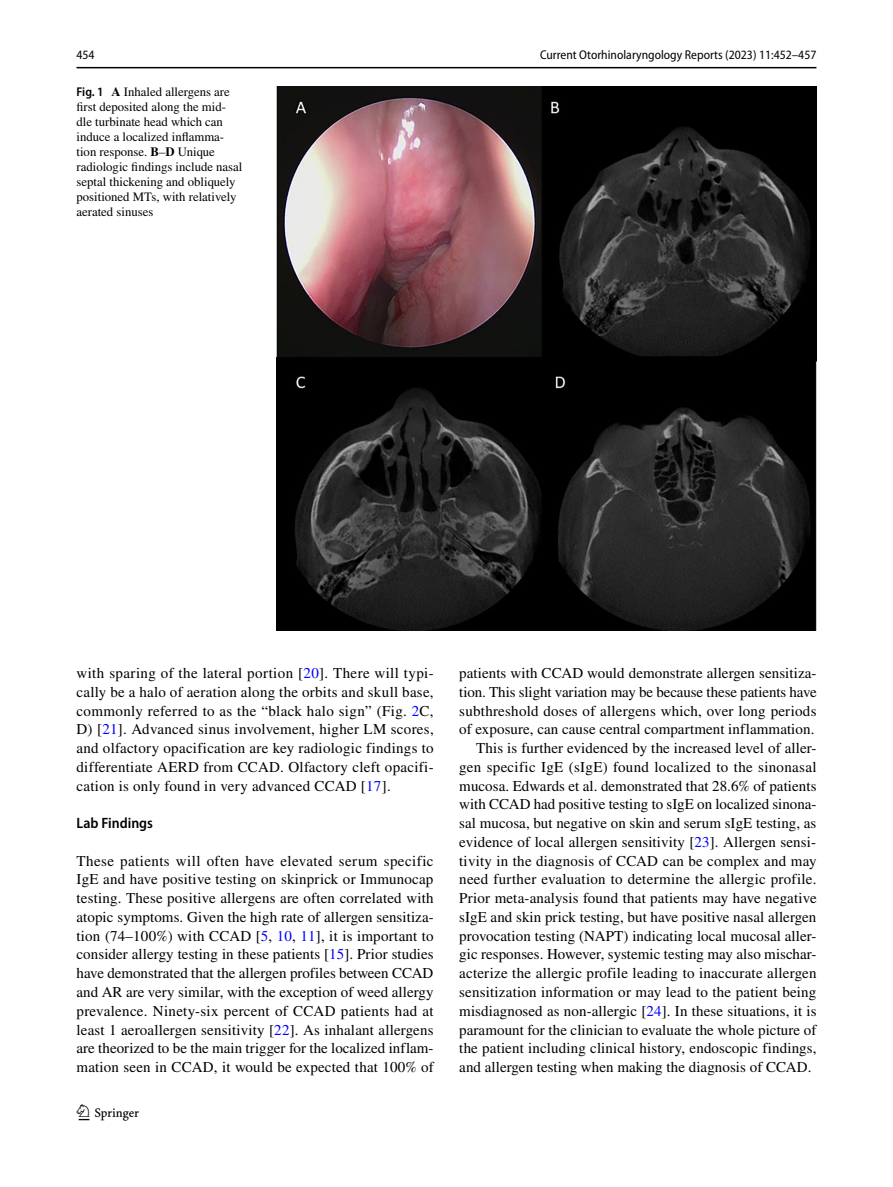
<style>
.page{position:relative;width:893px;height:1187px;background:#fff}
.page>*{position:absolute;margin:0;border:0;box-sizing:border-box;transform-origin:0 0}
.t1{font:22.5px "Springnew Regular 3";color:#000}
.t2{font:15px/18.8px "STIX";letter-spacing:.005em;color:#000;text-align:justify}
.t3{font:600 semi-condensed 15px "Myriad Pro";color:#000}
.t4{font:12.75px/15px "STIX";color:#000}
.t5{font:semi-condensed 12.75px "Myriad Pro";color:#000}
.s1{font-family:"Myriad Pro";font-weight:600;font-stretch:semi-condensed}
.s2{font-weight:700}
.s3{color:#00f}
</style>
<div class="page">
<hr style="left:77px;top:67px;width:739px;height:1px;background:#000">
<img style="left:276px;top:87px;width:540px;height:544px">
<p class="t5" style="left:77px;top:48px;width:20px">454</p>
<p class="t5" style="left:540px;top:48px;width:278px">Current Otorhinolaryngology Reports (2023) 11:452–457</p>
<p class="t4" style="left:77px;top:85px;width:167px"><span class="s1">Fig. 1</span> <span class="s2">A</span> Inhaled allergens are first deposited along the mid&shy;dle turbinate head which can induce a localized inflamma&shy;tion response. <span class="s2">B</span>–<span class="s2">D</span> Unique radiologic findings include nasal septal thickening and obliquely positioned MTs, with relatively aerated sinuses</p>
<p class="t2" style="left:77px;top:664px;width:359px">with sparing of the lateral portion [<span class="s3">20</span>]. There will typi&shy;cally be a halo of aeration along the orbits and skull base, commonly referred to as the “black halo sign” (Fig. <span class="s3">2</span>C, D) [<span class="s3">21</span>]. Advanced sinus involvement, higher LM scores, and olfactory opacification are key radiologic findings to differentiate AERD from CCAD. Olfactory cleft opacifi&shy;cation is only found in very advanced CCAD [<span class="s3">17</span>].</p>
<p class="t3" style="left:77px;top:814px;width:78px">Lab Findings</p>
<p class="t2" style="left:77px;top:852px;width:359px">These patients will often have elevated serum specific IgE and have positive testing on skinprick or Immunocap testing. These positive allergens are often correlated with atopic symptoms. Given the high rate of allergen sensitiza&shy;tion (74–100%) with CCAD [<span class="s3">5</span>, <span class="s3">10</span>, <span class="s3">11</span>], it is important to consider allergy testing in these patients [<span class="s3">15</span>]. Prior studies have demonstrated that the allergen profiles between CCAD and AR are very similar, with the exception of weed allergy prevalence. Ninety-six percent of CCAD patients had at least 1 aeroallergen sensitivity [<span class="s3">22</span>]. As inhalant allergens are theorized to be the main trigger for the localized inflam&shy;mation seen in CCAD, it would be expected that 100% of</p>
<h1 class="t1" style="left:79px;top:1104px;width:62px">1 3</h1>
<p class="t2" style="left:459px;top:664px;width:359px">patients with CCAD would demonstrate allergen sensitiza-</p>
<p class="t2" style="left:459px;top:683px;width:359px">tion. This slight variation may be because these patients have</p>
<p class="t2" style="left:459px;top:702px;width:359px">subthreshold doses of allergens which, over long periods</p>
<p class="t2" style="left:459px;top:721px;width:357px">of exposure, can cause central compartment inflammation.</p>
<p class="t2" style="left:476px;top:739px;width:342px">This is further evidenced by the increased level of aller-</p>
<p class="t2" style="left:459px;top:758px;width:359px">gen specific IgE (sIgE) found localized to the sinonasal</p>
<p class="t2" style="left:459px;top:777px;width:359px">mucosa. Edwards et al. demonstrated that 28.6% of patients</p>
<p class="t2" style="left:459px;top:796px;width:359px">with CCAD had positive testing to sIgE on localized sinona-</p>
<p class="t2" style="left:459px;top:814px;width:359px">sal mucosa, but negative on skin and serum sIgE testing, as</p>
<p class="t2" style="left:459px;top:833px;width:358px">evidence of local allergen sensitivity [<span class="s3">23</span>]. Allergen sensi-</p>
<p class="t2" style="left:459px;top:852px;width:359px">tivity in the diagnosis of CCAD can be complex and may</p>
<p class="t2" style="left:459px;top:871px;width:359px">need further evaluation to determine the allergic profile.</p>
<p class="t2" style="left:459px;top:889px;width:359px">Prior meta-analysis found that patients may have negative</p>
<p class="t2" style="left:459px;top:908px;width:359px">sIgE and skin prick testing, but have positive nasal allergen</p>
<p class="t2" style="left:459px;top:927px;width:359px">provocation testing (NAPT) indicating local mucosal aller-</p>
<p class="t2" style="left:459px;top:946px;width:359px">gic responses. However, systemic testing may also mischar-</p>
<p class="t2" style="left:459px;top:964px;width:359px">acterize the allergic profile leading to inaccurate allergen</p>
<p class="t2" style="left:459px;top:983px;width:359px">sensitization information or may lead to the patient being</p>
<p class="t2" style="left:459px;top:1002px;width:359px">misdiagnosed as non-allergic [<span class="s3">24</span>]. In these situations, it is</p>
<p class="t2" style="left:459px;top:1021px;width:359px">paramount for the clinician to evaluate the whole picture of</p>
<p class="t2" style="left:459px;top:1039px;width:359px">the patient including clinical history, endoscopic findings,</p>
<p class="t2" style="left:459px;top:1058px;width:354px">and allergen testing when making the diagnosis of CCAD.</p>
</div>
